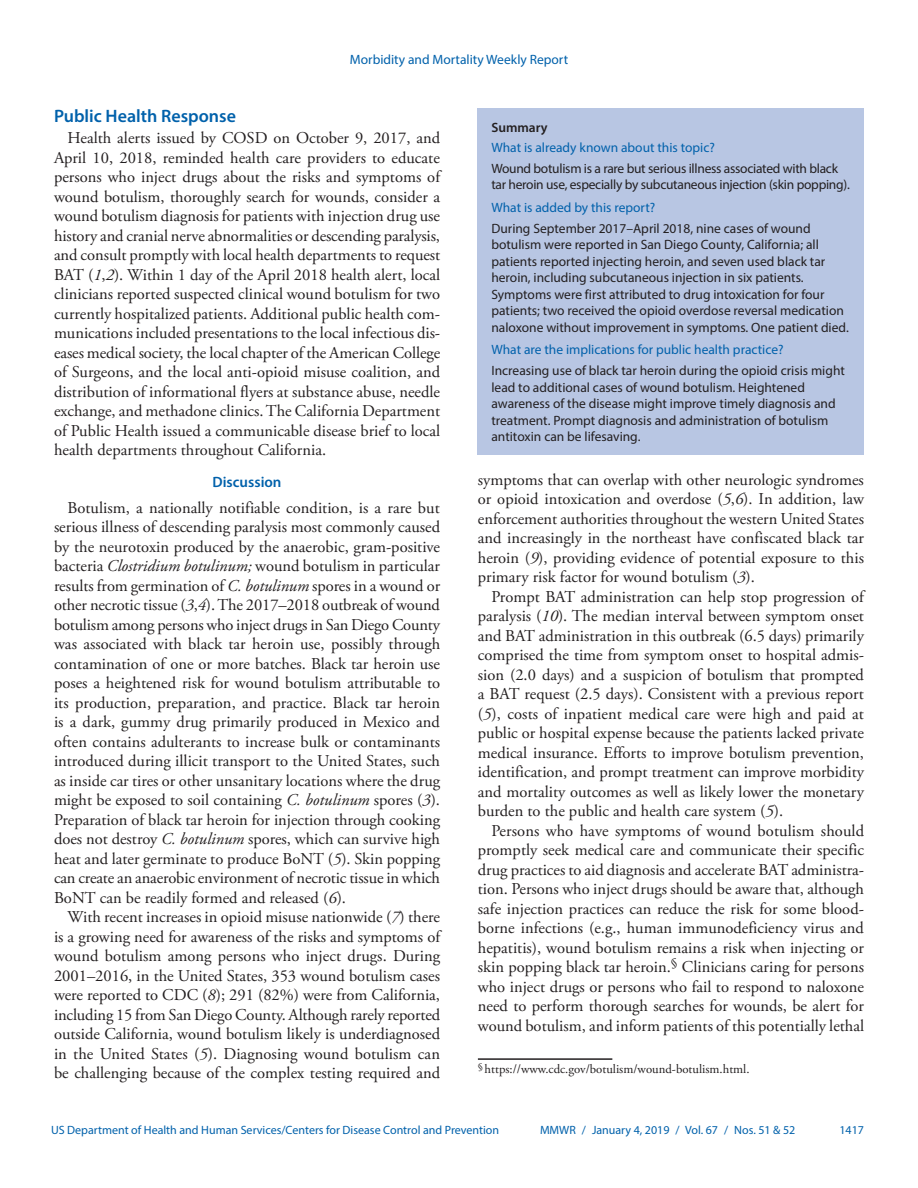
<style>
.page{position:relative;width:918px;height:1188px;background:#fff}
.page>*{position:absolute;margin:0;border:0;box-sizing:border-box;transform-origin:0 0}
.Heading_1{font:600 18px "Myriad Pro";color:#0161ab}
.Paragraph{font:16.5px/19.5px "Adobe Garamond Pro";color:#231f20;text-align:justify}
.Discussion_Heading{font:600 15px "Myriad Pro";color:#0161ab}
.Summary_Box_Text{font:13.5px/16.5px "Myriad Pro";color:#231f20}
.Summary_Box_Heading{font:13.5px "Myriad Pro";color:#0161ab}
.Summary_Box_Text-2{font:13.5px/16.5px "Myriad Pro";letter-spacing:-.02em;color:#231f20}
.Figure_Title{font:600 13.5px "Myriad Pro";color:#231f20}
.Footnote{font:12.75px "Adobe Garamond Pro";color:#231f20}
.t1{font:12px "Myriad Pro";color:#0161ab}
.s1{font-style:italic}
</style>
<div class="page">
<hr style="left:478px;top:1058px;width:134px;height:2px;background:#231f20">
<div style="left:478px;top:108px;width:386px;height:347px;background:#b8c6e3"></div>
<p class="Summary_Box_Heading" style="left:350px;top:51px;width:220px">Morbidity and Mortality Weekly Report</p>
<h1 class="Heading_1" style="left:54px;top:104px;width:184px">Public Health Response</h1>
<p class="Paragraph" style="left:54px;top:129px;width:388px;text-indent:14px">Health alerts issued by COSD on October 9, 2017, and April 10, 2018, reminded health care providers to educate persons who inject drugs about the risks and symptoms of wound botulism, thoroughly search for wounds, consider a wound botulism diagnosis for patients with injection drug use history and cranial nerve abnormalities or descending paralysis, and consult promptly with local health departments to request BAT (<span class="s1">1</span>,<span class="s1">2</span>). Within 1 day of the April 2018 health alert, local clinicians reported suspected clinical wound botulism for two currently hospitalized patients. Additional public health com&shy;munications included presentations to the local infectious dis&shy;eases medical society, the local chapter of the American College of Surgeons, and the local anti-opioid misuse coalition, and distribution of informational flyers at substance abuse, needle exchange, and methadone clinics. The California Department of Public Health issued a communicable disease brief to local health departments throughout California.</p>
<h1 class="Discussion_Heading" style="left:213px;top:472px;width:71px">Discussion</h1>
<p class="Paragraph" style="left:54px;top:499px;width:388px;text-indent:14px">Botulism, a nationally notifiable condition, is a rare but serious illness of descending paralysis most commonly caused by the neurotoxin produced by the anaerobic, gram-positive bacteria <span class="s1">Clostridium botulinum;</span> wound botulism in particular results from germination of <span class="s1">C. botulinum</span> spores in a wound or other necrotic tissue (<span class="s1">3</span>,<span class="s1">4</span>). The 2017–2018 outbreak of wound botulism among persons who inject drugs in San Diego County was associated with black tar heroin use, possibly through contamination of one or more batches. Black tar heroin use poses a heightened risk for wound botulism attributable to its production, preparation, and practice. Black tar heroin is a dark, gummy drug primarily produced in Mexico and often contains adulterants to increase bulk or contaminants introduced during illicit transport to the United States, such as inside car tires or other unsanitary locations where the drug might be exposed to soil containing <span class="s1">C. botulinum</span> spores (<span class="s1">3</span>).<br>Preparation of black tar heroin for injection through cooking does not destroy <span class="s1">C. botulinum</span> spores, which can survive high heat and later germinate to produce BoNT (<span class="s1">5</span>). Skin popping can create an anaerobic environment of necrotic tissue in which BoNT can be readily formed and released (<span class="s1">6</span>).</p>
<p class="Paragraph" style="left:54px;top:908px;width:388px;text-indent:14px">With recent increases in opioid misuse nationwide (<span class="s1">7</span>) there is a growing need for awareness of the risks and symptoms of wound botulism among persons who inject drugs. During 2001–2016, in the United States, 353 wound botulism cases were reported to CDC (<span class="s1">8</span>); 291 (82%) were from California, including 15 from San Diego County. Although rarely reported outside California, wound botulism likely is underdiagnosed in the United States (<span class="s1">5</span>). Diagnosing wound botulism can be challenging because of the complex testing required and</p>
<p class="Figure_Title" style="left:491px;top:119px;width:58px">Summary</p>
<h1 class="Summary_Box_Heading" style="left:491px;top:139px;width:225px">What is already known about this topic?</h1>
<p class="Summary_Box_Text-2" style="left:491px;top:160px;width:360px">Wound botulism is a rare but serious illness associated with black tar heroin use, especially by subcutaneous injection (skin popping).</p>
<h1 class="Summary_Box_Heading" style="left:491px;top:199px;width:165px">What is added by this report?</h1>
<p class="Summary_Box_Text" style="left:491px;top:220px;width:359px">During September 2017–April 2018, nine cases of wound botulism were reported in San Diego County, California; all patients reported injecting heroin, and seven used black tar heroin, including subcutaneous injection in six patients.<br>Symptoms were first attributed to drug intoxication for four patients; two received the opioid overdose reversal medication naloxone without improvement in symptoms. One patient died.</p>
<h1 class="Summary_Box_Heading" style="left:491px;top:342px;width:294px">What are the implications for public health practice?</h1>
<p class="Summary_Box_Text" style="left:491px;top:362px;width:355px">Increasing use of black tar heroin during the opioid crisis might lead to additional cases of wound botulism. Heightened awareness of the disease might improve timely diagnosis and treatment. Prompt diagnosis and administration of botulism antitoxin can be lifesaving.</p>
<p class="Paragraph" style="left:478px;top:470px;width:388px">symptoms that can overlap with other neurologic syndromes or opioid intoxication and overdose (<span class="s1">5</span>,<span class="s1">6</span>). In addition, law enforcement authorities throughout the western United States and increasingly in the northeast have confiscated black tar heroin (<span class="s1">9</span>), providing evidence of potential exposure to this primary risk factor for wound botulism (<span class="s1">3</span>).</p>
<p class="Paragraph" style="left:478px;top:587px;width:388px;text-indent:14px">Prompt BAT administration can help stop progression of paralysis (<span class="s1">10</span>). The median interval between symptom onset and BAT administration in this outbreak (6.5 days) primarily comprised the time from symptom onset to hospital admis&shy;sion (2.0 days) and a suspicion of botulism that prompted a BAT request (2.5 days). Consistent with a previous report (<span class="s1">5</span>), costs of inpatient medical care were high and paid at public or hospital expense because the patients lacked private medical insurance. Efforts to improve botulism prevention, identification, and prompt treatment can improve morbidity and mortality outcomes as well as likely lower the monetary burden to the public and health care system (<span class="s1">5</span>).</p>
<p class="Paragraph" style="left:478px;top:821px;width:388px;text-indent:14px">Persons who have symptoms of wound botulism should promptly seek medical care and communicate their specific drug practices to aid diagnosis and accelerate BAT administra&shy;tion. Persons who inject drugs should be aware that, although safe injection practices can reduce the risk for some blood&shy;borne infections (e.g., human immunodeficiency virus and hepatitis), wound botulism remains a risk when injecting or skin popping black tar heroin.<sup>§</sup> Clinicians caring for persons who inject drugs or persons who fail to respond to naloxone need to perform thorough searches for wounds, be alert for wound botulism, and inform patients of this potentially lethal</p>
<p class="Footnote" style="left:478px;top:1062px;width:273px"><sup>§</sup> https://www.cdc.gov/botulism/wound-botulism.html.</p>
<p class="t1" style="left:51px;top:1123px;width:450px">US Department of Health and Human Services/Centers for Disease Control and Prevention</p>
<p class="t1" style="left:540px;top:1123px;width:257px">MMWR / January 4, 2019 / Vol. 67 / Nos. 51 &amp; 52</p>
<p class="t1" style="left:839px;top:1123px;width:26px">1417</p>
</div>
